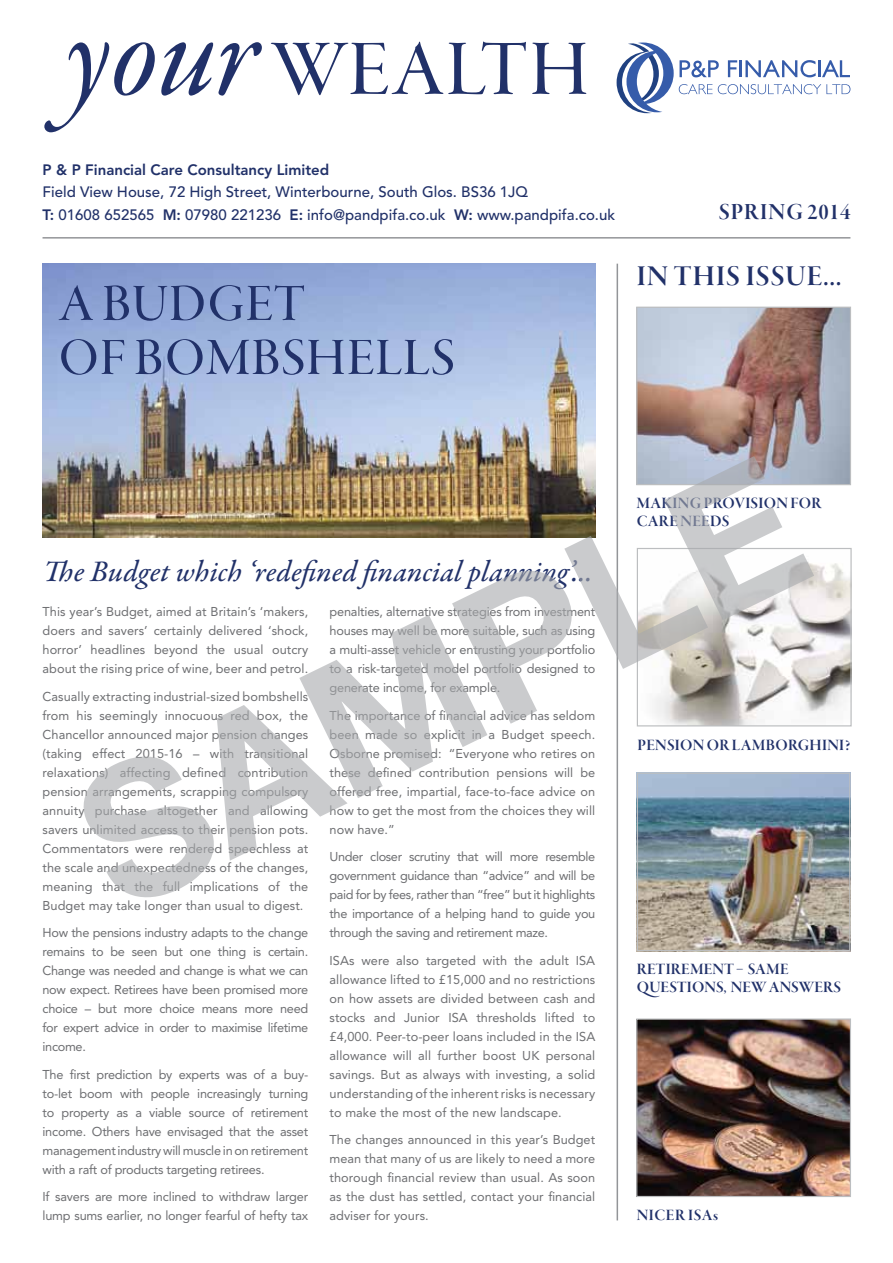
<style>
.page{position:relative;width:893px;height:1263px;background:#fff}
.page>*{position:absolute;margin:0;border:0;box-sizing:border-box;transform-origin:0 0}
.t1{font:81px "Garamond Premr Pro Med Disp";letter-spacing:.02em;color:#213169}
.t2{font:54px/54px "Garamond Premr Pro Med Disp";letter-spacing:.02em;color:#213169}
.t3{font:30px "Garamond Premr Pro Med It";letter-spacing:.005em;color:#213169}
.t4{font:30px "Garamond Premr Pro Smbd Disp";color:#213169}
.t5{font:24px "Garamond Premr Pro Smbd Disp";letter-spacing:.035em;color:#213169}
.t6{font:16.5px/18px "Garamond Premr Pro Smbd Disp";letter-spacing:.015em;color:#213169}
.t7{font:500 15px/22.5px "Avenir LT Std";color:#213169}
.t8{font:800 15px "Avenir LT Std";color:#213169}
.t9{font:12.75px/19px "Avenir LT Std";letter-spacing:-.015em;color:#6d6e71;text-align:justify}
.s1{font-family:"Garamond Premr Pro Med It Disp";font-size:138px}
.s2{font-weight:800}
</style>
<div class="page">
<hr style="left:43px;top:237px;width:807px;height:2px;background:#939598">
<hr style="left:617px;top:264px;width:1px;height:956px;background:#939598">
<img style="left:43px;top:264px;width:552px;height:274px">
<img style="left:639px;top:774px;width:209px;height:175px">
<div style="left:637px;top:772px;width:213px;height:179px;border:1px solid #bcbec0"></div>
<svg style="left:636px;top:306px;width:215px;height:180px;background:#a8999b"></svg>
<svg style="left:814px;top:548px;width:38px;height:179px"></svg>
<svg style="left:76px;top:456px;width:738px;height:446px"></svg>
<img style="left:636px;top:1018px;width:215px;height:179px">
<svg style="left:617px;top:43px;width:233px;height:70px"></svg>
<h1 class="t1" style="left:66px;top:25px;width:525px"><span class="s1">your</span> WEALTH</h1>
<p class="t8" style="left:43px;top:161px;width:288px">P &amp; P Financial Care Consultancy Limited</p>
<p class="t7" style="left:43px;top:181px;width:574px">Field View House, 72 High Street, Winterbourne, South Glos. BS36 1JQ<br><span class="s2">T:</span> 01608 652565 <span class="s2">M:</span> 07980 221236 <span class="s2">E:</span> info@pandpifa.co.uk <span class="s2">W:</span> www.pandpifa.co.uk</p>
<h2 class="t2" style="left:59px;top:278px;width:279px">A BUDGET<br>OF BOMBSHELL</h2>
<h2 class="t2" style="left:431px;top:332px;width:26px">S</h2>
<h3 class="t5" style="left:719px;top:199px;width:133px">SPRING 2014</h3>
<h3 class="t4" style="left:637px;top:260px;width:206px">IN THIS ISSUE...</h3>
<h3 class="t3" style="left:44px;top:553px;width:551px">The Budget which ‘redefined financial planning’...</h3>
<p class="t9" style="left:43px;top:602px;width:267px">This year’s Budget, aimed at Britain’s ‘makers, doers and savers’ certainly delivered ‘shock, horror’ headlines beyond the usual outcry about the rising price of wine, beer and petrol.</p>
<p class="t9" style="left:43px;top:687px;width:267px">Casually extracting industrial-sized bombshells from his seemingly innocuous red box, the Chancellor announced major pension changes (taking effect 2015-16 – with transitional relaxations) affecting defined contribution pension arrangements, scrapping compulsory annuity purchase altogether and allowing savers unlimited access to their pension pots.<br>Commentators were rendered speechless at the scale and unexpectedness of the changes, meaning that the full implications of the Budget may take longer than usual to digest.</p>
<p class="t9" style="left:43px;top:923px;width:267px">How the pensions industry adapts to the change remains to be seen but one thing is certain.<br>Change was needed and change is what we can now expect. Retirees have been promised more choice – but more choice means more need for expert advice in order to maximise lifetime income.</p>
<p class="t9" style="left:43px;top:1065px;width:267px">The first prediction by experts was of a buy&shy;to-let boom with people increasingly turning to property as a viable source of retirement income. Others have envisaged that the asset management industry will muscle in on retirement with a raft of products targeting retirees.</p>
<p class="t9" style="left:43px;top:1187px;width:267px">If savers are more inclined to withdraw larger lump sums earlier, no longer fearful of hefty tax</p>
<p class="t9" style="left:330px;top:602px;width:267px">penalties, alternative strategies from investment houses may well be more suitable, such as using a multi-asset vehicle or entrusting your portfolio to a risk-targeted model portfolio designed to generate income, for example.</p>
<p class="t9" style="left:330px;top:706px;width:267px">The importance of financial advice has seldom been made so explicit in a Budget speech.<br>Osborne promised: “Everyone who retires on these defined contribution pensions will be offered free, impartial, face-to-face advice on how to get the most from the choices they will now have.”</p>
<p class="t9" style="left:330px;top:847px;width:267px">Under closer scrutiny that will more resemble government guidance than “advice” and will be paid for by fees, rather than “free” but it highlights the importance of a helping hand to guide you through the saving and retirement maze.</p>
<p class="t9" style="left:330px;top:951px;width:267px">ISAs were also targeted with the adult ISA allowance lifted to £15,000 and no restrictions on how assets are divided between cash and stocks and Junior ISA thresholds lifted to £4,000. Peer-to-peer loans included in the ISA allowance will all further boost UK personal savings. But as always with investing, a solid understanding of the inherent risks is necessary to make the most of the new landscape.</p>
<p class="t9" style="left:330px;top:1130px;width:267px">The changes announced in this year’s Budget mean that many of us are likely to need a more thorough financial review than usual. As soon as the dust has settled, contact your financial adviser for yours.</p>
<p class="t6" style="left:637px;top:495px;width:46px">MAKING</p>
<p class="t6" style="left:704px;top:495px;width:11px">PRO</p>
<p class="t6" style="left:735px;top:495px;width:20px">VISION</p>
<p class="t6" style="left:790px;top:495px;width:21px">FOR</p>
<p class="t6" style="left:637px;top:513px;width:91px">CARE NEEDS</p>
<p class="t6" style="left:637px;top:737px;width:214px">PENSION OR LAMBORGHINI?</p>
<p class="t6" style="left:637px;top:961px;width:206px">RETIREMENT – SAME<br>QUESTIONS, NEW ANSWERS</p>
<p class="t6" style="left:637px;top:1207px;width:83px">NICER ISAS</p>
</div>
